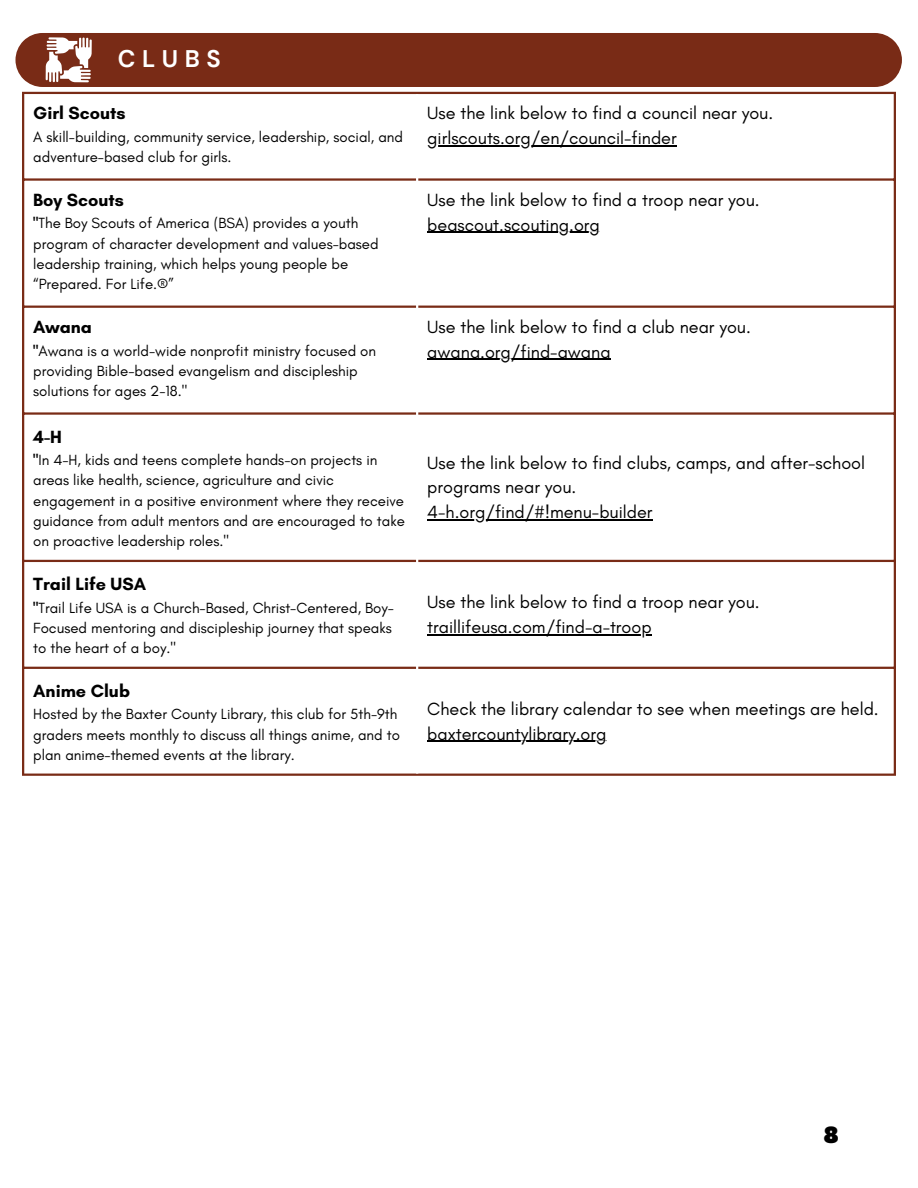
<style>
.page{position:relative;width:918px;height:1188px;background:#fff}
.page>*{position:absolute;margin:0;border:0;box-sizing:border-box;transform-origin:0 0}
.t1{font:700 24px "DM Sans";letter-spacing:.27em;color:#fff}
.t2{font:900 condensed 22.5px "Agrandir";color:#000}
.t3{font:18px/24.8px "Glacial Indifference";color:#000}
.t4{font:700 18px "Glacial Indifference";color:#000}
.t5{font:15px/20.2px "Glacial Indifference";color:#000}
.s1{font-weight:700}
</style>
<div class="page">
<div style="left:15px;top:33px;width:887px;height:54px;background:#792b16"></div>
<svg style="left:46px;top:37px;width:46px;height:45px"></svg>
<svg style="left:24px;top:94px;width:870px;height:84px"></svg>
<hr style="left:427px;top:145px;width:250px;height:1px;background:#000">
<hr style="left:427px;top:232px;width:173px;height:1px;background:#000">
<hr style="left:427px;top:359px;width:184px;height:1px;background:#000">
<hr style="left:427px;top:519px;width:226px;height:1px;background:#000">
<hr style="left:427px;top:634px;width:225px;height:1px;background:#000">
<hr style="left:427px;top:741px;width:179px;height:1px;background:#000">
<hr style="left:22px;top:94px;width:2px;height:680px;background:#792b16">
<hr style="left:894px;top:94px;width:2px;height:680px;background:#792b16">
<hr style="left:22px;top:92px;width:874px;height:2px;background:#792b16">
<hr style="left:22px;top:178px;width:874px;height:3px;background:#792b16">
<hr style="left:22px;top:306px;width:874px;height:2px;background:#792b16">
<hr style="left:22px;top:412px;width:874px;height:3px;background:#792b16">
<hr style="left:22px;top:560px;width:874px;height:2px;background:#792b16">
<hr style="left:22px;top:667px;width:874px;height:2px;background:#792b16">
<hr style="left:22px;top:774px;width:874px;height:2px;background:#792b16">
<hr style="left:416px;top:94px;width:2px;height:680px;background:#fff">
<h1 class="t1" style="left:118px;top:44px;width:104px">CLUBS</h1>
<p class="t4" style="left:33px;top:102px;width:94px">Girl Scouts</p>
<p class="t5" style="left:33px;top:126px;width:371px">A skill-building, community service, leadership, social, and adventure-based club for girls.</p>
<p class="t4" style="left:33px;top:189px;width:92px">Boy Scouts</p>
<p class="t5" style="left:33px;top:213px;width:347px"><span class="s1">"</span>The Boy Scouts of America (BSA) provides a youth program of character development and values-based leadership training, which helps young people be “Prepared. For Life.®”</p>
<p class="t4" style="left:33px;top:316px;width:60px">Awana</p>
<p class="t5" style="left:33px;top:340px;width:344px"><span class="s1">"</span>Awana is a world-wide nonprofit ministry focused on providing Bible-based evangelism and discipleship solutions for ages 2-18."</p>
<p class="t3" style="left:427px;top:101px;width:347px">Use the link below to find a council near you. girlscouts.org/en/council-finder</p>
<p class="t3" style="left:427px;top:187px;width:334px">Use the link below to find a troop near you. beascout.scouting.org</p>
<p class="t3" style="left:427px;top:314px;width:325px">Use the link below to find a club near you. awana.org/find-awana</p>
<p class="t4" style="left:33px;top:426px;width:30px">4-H</p>
<p class="t5" style="left:33px;top:450px;width:373px"><span class="s1">"</span>In 4-H, kids and teens complete hands-on projects in areas like health, science, agriculture and civic engagement in a positive environment where they receive guidance from adult mentors and are encouraged to take on proactive leadership roles."</p>
<p class="t3" style="left:427px;top:450px;width:439px">Use the link below to find clubs, camps, and after-school programs near you.<br>4-h.org/find/#!menu-builder</p>
<p class="t4" style="left:33px;top:573px;width:114px">Trail Life USA</p>
<p class="t5" style="left:33px;top:597px;width:362px"><span class="s1">"</span>Trail Life USA is a Church-Based, Christ-Centered, Boy-<br>Focused mentoring and discipleship journey that speaks to the heart of a boy."</p>
<p class="t3" style="left:427px;top:589px;width:334px">Use the link below to find a troop near you. traillifeusa.com/find-a-troop</p>
<p class="t4" style="left:33px;top:680px;width:98px">Anime Club</p>
<p class="t5" style="left:33px;top:704px;width:368px">Hosted by the Baxter County Library, this club for 5th-9th graders meets monthly to discuss all things anime, and to plan anime-themed events at the library.</p>
<p class="t3" style="left:427px;top:696px;width:453px">Check the library calendar to see when meetings are held. baxtercountylibrary.org</p>
<h2 class="t2" style="left:824px;top:1126px;width:16px">8</h2>
</div>
